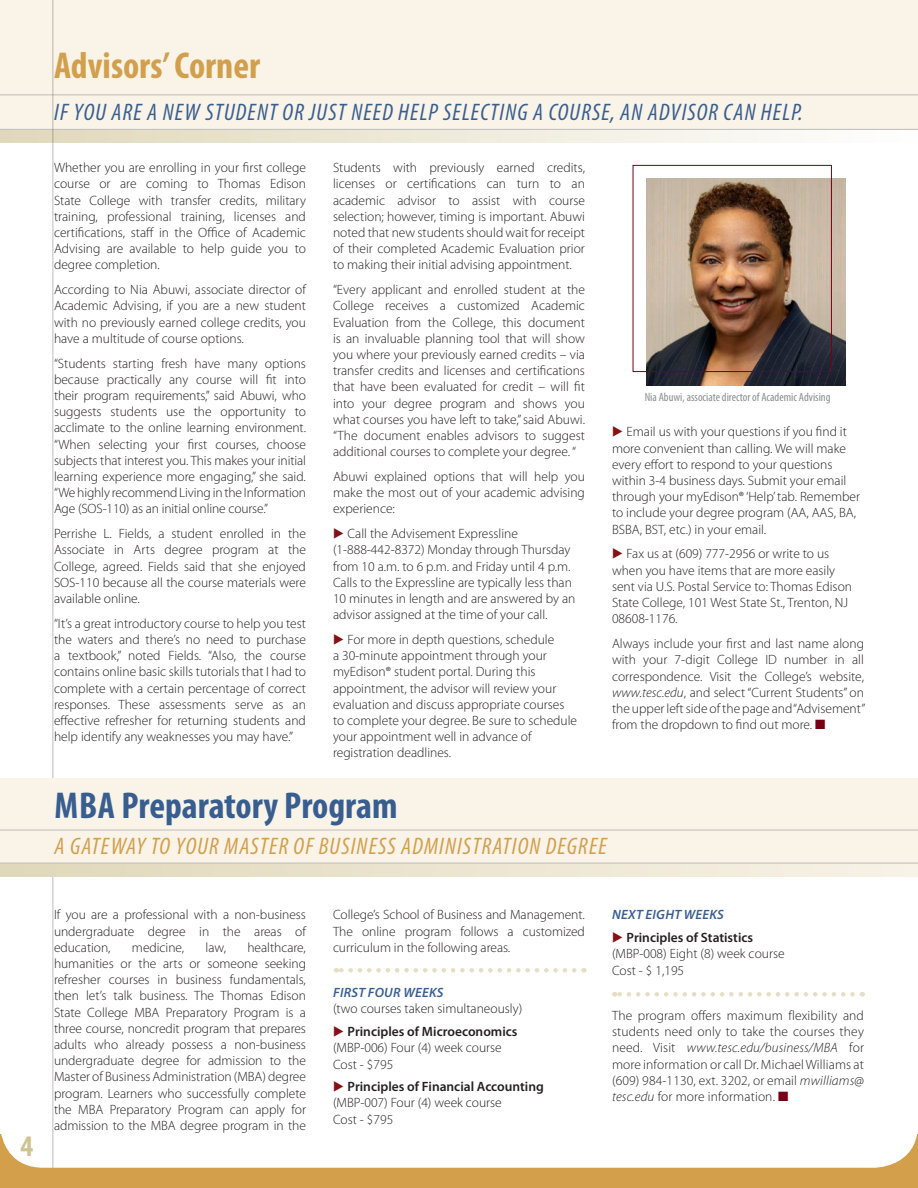
<style>
.page{position:relative;width:918px;height:1188px;background:#fff}
.page>*{position:absolute;margin:0;border:0;box-sizing:border-box;transform-origin:0 0}
.t1{font:700 condensed 37.5px "Myriad Pro";color:#385e90}
.t2{font:700 condensed 37.5px "Myriad Pro";color:#d29f4c}
.t3{font:700 condensed 30px "Myriad Pro";color:#cfc393}
.t4{font:italic condensed 24px "Myriad Pro";letter-spacing:.05em;color:#385e90}
.t5{font:italic condensed 24px "Myriad Pro";letter-spacing:.05em;color:#d29f4c}
.t6{font:300 13.5px/16.2px "Myriad Pro";color:#231f20;text-align:justify}
.t7{font:italic 600 13.5px "Myriad Pro";letter-spacing:.02em;color:#385e90}
.t8{font:600 13.5px/22.6px "Myriad Pro";color:#231f20}
.t9{font:condensed 12px "Myriad Pro";color:#8b8d8d}
.s1{font-family:"European Pi Three";font-weight:400;color:#831316}
.s2{font-style:italic}
.s3{color:#750018}
.s4{font-weight:600}
.s5{font-style:italic;color:#385e90}
</style>
<div class="page">
<svg style="left:0;top:130px;width:791px;height:13px"></svg>
<div style="left:0;top:0;width:918px;height:130px;background:#f9f3e8"></div>
<hr style="left:0;top:129px;width:918px;height:1px;background:#bebdbc">
<hr style="left:0;top:94px;width:918px;height:1px;background:#bebdbc">
<hr style="left:52px;top:0;width:1px;height:1188px;background:#231f20">
<svg style="left:0;top:1134px;width:918px;height:54px"></svg>
<img style="left:646px;top:178px;width:200px;height:207px">
<div style="left:633px;top:165px;width:199px;height:207px;border:1px solid #750018"></div>
<div style="left:0;top:778px;width:918px;height:98px;background:#f9f3e8"></div>
<hr style="left:0;top:830px;width:918px;height:1px;background:#bebdbc">
<svg style="left:0;top:864px;width:721px;height:12px;fill:#eae2cc"></svg>
<hr style="left:0;top:863px;width:918px;height:1px;background:#bebdbc">
<svg style="left:336px;top:968px;width:238px;height:5px"></svg>
<svg style="left:614px;top:992px;width:239px;height:5px"></svg>
<h1 class="t2" style="left:54px;top:42px;width:208px">Advisors’ Corner</h1>
<h3 class="t4" style="left:54px;top:98px;width:750px">IF YOU ARE A NEW STUDENT OR JUST NEED HELP SELECTING A COURSE, AN ADVISOR CAN HELP.</h3>
<p class="t6" style="left:54px;top:159px;width:254px">Whether you are enrolling in your first college course or are coming to Thomas Edison State College with transfer credits, military training, professional training, licenses and certifications, staff in the Office of Academic Advising are available to help guide you to degree completion.</p>
<p class="t6" style="left:54px;top:281px;width:254px">According to Nia Abuwi, associate director of Academic Advising, if you are a new student with no previously earned college credits, you have a multitude of course options.</p>
<p class="t6" style="left:54px;top:355px;width:254px">“Students starting fresh have many options because practically any course will fit into their program requirements,” said Abuwi, who suggests students use the opportunity to acclimate to the online learning environment. “When selecting your first courses, choose subjects that interest you. This makes your initial learning experience more engaging,” she said. “We highly recommend Living in the Information Age (SOS-110) as an initial online course.”</p>
<p class="t6" style="left:54px;top:526px;width:254px">Perrishe L. Fields, a student enrolled in the Associate in Arts degree program at the College, agreed. Fields said that she enjoyed SOS-110 because all the course materials were available online.</p>
<p class="t6" style="left:54px;top:615px;width:254px">“It’s a great introductory course to help you test the waters and there’s no need to purchase a textbook,” noted Fields. “Also, the course contains online basic skills tutorials that I had to complete with a certain percentage of correct responses. These assessments serve as an effective refresher for returning students and help identify any weaknesses you may have.”</p>
<p class="t6" style="left:333px;top:159px;width:254px">Students with previously earned credits, licenses or certifications can turn to an academic advisor to assist with course selection; however, timing is important. Abuwi noted that new students should wait for receipt of their completed Academic Evaluation prior to making their initial advising appointment.</p>
<p class="t6" style="left:333px;top:281px;width:254px">“Every applicant and enrolled student at the College receives a customized Academic Evaluation from the College, this document is an invaluable planning tool that will show you where your previously earned credits – via transfer credits and licenses and certifications that have been evaluated for credit – will fit into your degree program and shows you what courses you have left to take,” said Abuwi. “The document enables advisors to suggest additional courses to complete your degree. “</p>
<p class="t6" style="left:333px;top:468px;width:253px">Abuwi explained options that will help you make the most out of your academic advising experience:</p>
<p class="t6" style="left:333px;top:526px;width:244px;text-align:left"><span class="s1">E</span> Call the Advisement Expressline (1-888-442-8372) Monday through Thursday from 10 a.m. to 6 p.m. and Friday until 4 p.m.<br>Calls to the Expressline are typically less than 10 minutes in length and are answered by an advisor assigned at the time of your call.</p>
<p class="t6" style="left:333px;top:631px;width:246px;text-align:left"><span class="s1">E</span> For more in depth questions, schedule<br>a 30-minute appointment through your myEdison® student portal. During this appointment, the advisor will review your evaluation and discuss appropriate courses to complete your degree. Be sure to schedule your appointment well in advance of registration deadlines.</p>
<p class="t9" style="left:645px;top:389px;width:187px">Nia Abuwi, associate director of Academic Advising</p>
<p class="t6" style="left:612px;top:424px;width:250px;text-align:left"><span class="s1">E</span> Email us with your questions if you find it more convenient than calling. We will make every effort to respond to your questions within 3-4 business days. Submit your email through your myEdison® ‘Help’ tab. Remember to include your degree program (AA, AAS, BA, BSBA, BST, etc.) in your email.</p>
<p class="t6" style="left:612px;top:546px;width:242px;text-align:left"><span class="s1">E</span> Fax us at (609) 777-2956 or write to us when you have items that are more easily sent via U.S. Postal Service to: Thomas Edison State College, 101 West State St., Trenton, NJ 08608-1176.</p>
<p class="t6" style="left:612px;top:635px;width:255px">Always include your first and last name along with your 7-digit College ID number in all correspondence. Visit the College’s website, <span class="s2">www.tesc.edu</span>, and select “Current Students” on the upper left side of the page and “Advisement” from the dropdown to find out more. <span class="s3">■</span></p>
<h1 class="t1" style="left:54px;top:782px;width:345px">MBA Preparatory Program</h1>
<h3 class="t5" style="left:55px;top:832px;width:554px">A GATEWAY TO YOUR MASTER OF BUSINESS ADMINISTRATION DEGREE</h3>
<h2 class="t3" style="left:21px;top:1127px;width:14px">4</h2>
<p class="t6" style="left:54px;top:907px;width:254px">If you are a professional with a non-business undergraduate degree in the areas of education,</p>
<p class="t6" style="left:54px;top:939px;width:254px;text-indent:193px">healthcare, humanities or the arts or someone seeking refresher courses in business fundamentals, then let’s talk business. The Thomas Edison State College MBA Preparatory Program is a three course, noncredit program that prepares adults who already possess a non-business undergraduate degree for admission to the Master of Business Administration (MBA) degree program. Learners who successfully complete the MBA Preparatory Program can apply for admission to the MBA degree program in the</p>
<p class="t6" style="left:132px;top:939px;width:54px">medicine,</p>
<p class="t6" style="left:206px;top:939px;width:22px">law,</p>
<p class="t6" style="left:333px;top:907px;width:253px">College’s School of Business and Management.<br>The online program follows a customized curriculum in the following areas.</p>
<p class="t7" style="left:333px;top:984px;width:15px">FIRST</p>
<p class="t7" style="left:368px;top:984px;width:10px">FOUR</p>
<p class="t7" style="left:403px;top:984px;width:10px">WEE</p>
<p class="t7" style="left:429px;top:984px;width:15px">KS</p>
<p class="t6" style="left:333px;top:997px;width:191px;line-height:22.6px">(two courses taken simultaneously)<br><span class="s1">E</span> <span class="s4">Principles of Microeconomics</span></p>
<p class="t6" style="left:333px;top:1040px;width:170px">(MBP-006) Four (4) week course<br>Cost - $795</p>
<p class="t6" style="left:333px;top:1078px;width:212px;text-align:left"><span class="s1">E</span> <span class="s4">Principles of Financial Accounting </span>(MBP-007) Four (4) week course<br>Cost - $795</p>
<p class="t8" style="left:612px;top:903px;width:143px;text-indent:98px"><span class="s5">KS<br></span><span class="s1">E</span> Principles of Statistics</p>
<p class="t6" style="left:612px;top:946px;width:174px">(MBP-008) Eight (8) week course<br>Cost - $ 1,195</p>
<p class="t6" style="left:612px;top:1007px;width:254px">The program offers maximum flexibility and students need only to take the courses they need. Visit <span class="s2">www.tesc.edu/business/MBA</span> for more information or call Dr. Michael Williams at (609) 984-1130, ext. 3202, or email <span class="s2">mwilliams@ tesc.edu</span> for more information. <span class="s3">■</span></p>
<p class="t7" style="left:612px;top:906px;width:81px">NEXTEIGHT WEE</p>
</div>
